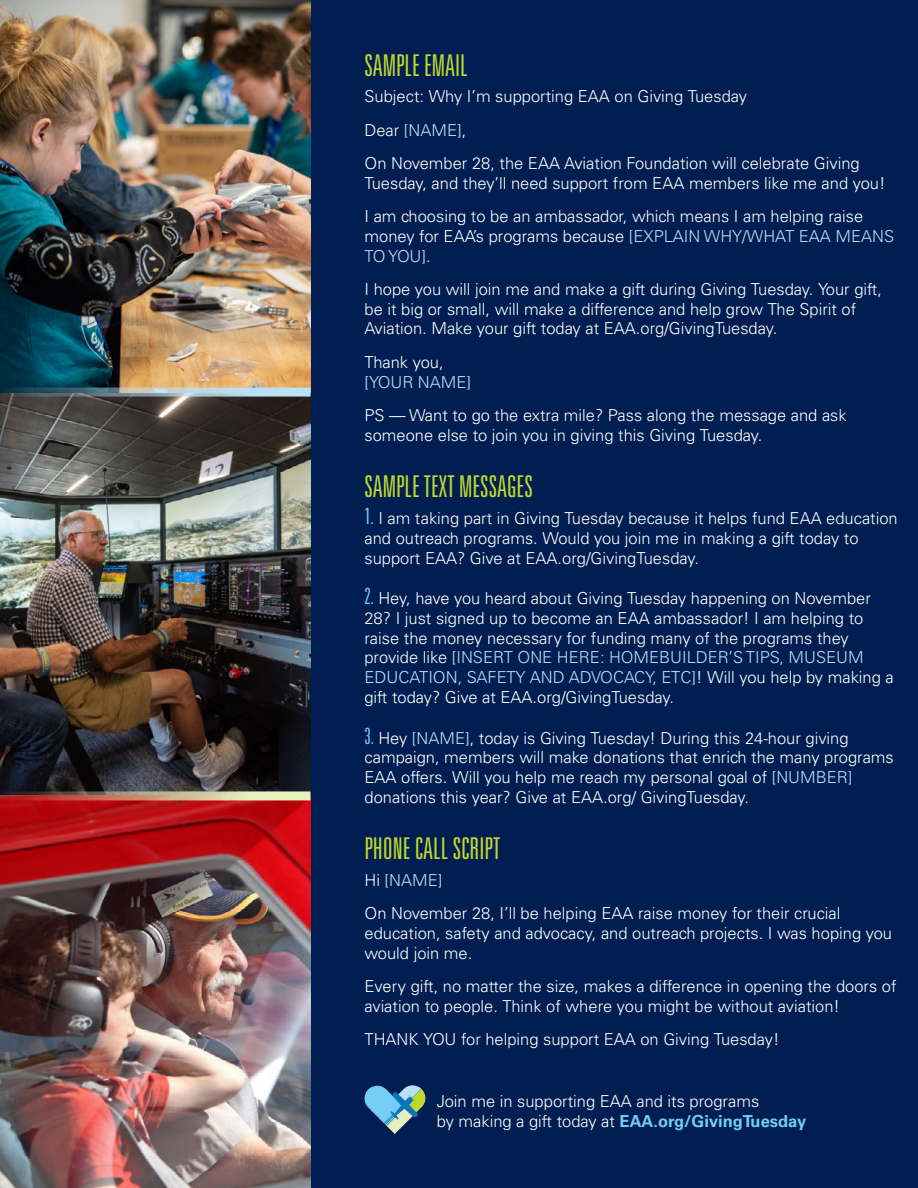
<style>
.page{position:relative;width:918px;height:1188px;background:#fff}
.page>*{position:absolute;margin:0;border:0;box-sizing:border-box;transform-origin:0 0}
.t1{font:300 ultra-condensed 30px "Univers LT Std";color:#c2d92e}
.t2{font:300 16.5px/19.8px "Univers LT Std";color:#fff}
.t3{font:300 16.5px/19.8px "Univers LT Std";color:#bae0f7}
.s1{color:#bae0f7}
.s2{color:#fff}
.s3{font-stretch:ultra-condensed;font-size:22.5px;color:#73cff5}
.s4{font-weight:700;color:#73cff5}
</style>
<div class="page">
<div style="left:310px;top:0;width:608px;height:1188px;background:#001e51"></div>
<svg style="left:364px;top:1085px;width:61px;height:49px"></svg>
<img style="left:0;top:0;width:310px;height:791px">
<img style="left:0;top:800px;width:310px;height:388px">
<svg style="left:0;top:388px;width:310px;height:9px;background:#859ea9"></svg>
<svg style="left:0;top:791px;width:310px;height:9px;background:#b49378"></svg>
<h1 class="t1" style="left:364px;top:49px;width:105px">SAMPLE EMAIL</h1>
<p class="t2" style="left:364px;top:80px;width:497px;line-height:33.3px">Subject: Why I’m supporting EAA on Giving Tuesday<br>Dear <span class="s1">[NAME]</span>,<br>On November 28, the EAA Aviation Foundation will celebrate Giving</p>
<p class="t2" style="left:364px;top:166px;width:523px;line-height:33.3px">Tuesday, and they’ll need support from EAA members like me and you!<br>I am choosing to be an ambassador, which means I am helping raise</p>
<p class="t3" style="left:364px;top:226px;width:531px"><span class="s2">money for EAA’s programs because</span> [EXPLAIN WHY/WHAT EAA MEANS<br>TO YOU]<span class="s2">.</span></p>
<p class="t2" style="left:364px;top:279px;width:519px">I hope you will join me and make a gift during Giving Tuesday. Your gift, be it big or small, will make a difference and help grow The Spirit of<br>Aviation. Make your gift today at EAA.org/GivingTuesday.</p>
<p class="t2" style="left:364px;top:352px;width:81px">Thank you,</p>
<p class="t3" style="left:364px;top:372px;width:108px">[YOUR NAME]</p>
<p class="t2" style="left:364px;top:405px;width:484px">PS — Want to go the extra mile? Pass along the message and ask someone else to join you in giving this Giving Tuesday.</p>
<h1 class="t1" style="left:364px;top:471px;width:170px">SAMPLE TEXT MESSAGES</h1>
<p class="t2" style="left:364px;top:508px;width:535px"><span class="s3">1.</span> I am taking part in Giving Tuesday because it helps fund EAA education and outreach programs. Would you join me in making a gift today to support EAA? Give at EAA.org/GivingTuesday.</p>
<p class="t2" style="left:364px;top:588px;width:531px"><span class="s3">2.</span> Hey, have you heard about Giving Tuesday happening on November 28? I just signed up to become an EAA ambassador! I am helping to raise the money necessary for funding many of the programs they provide like <span class="s1">[INSERT ONE HERE: HOMEBUILDER’S TIPS, MUSEUM EDUCATION, SAFETY AND ADVOCACY, ETC]</span>! Will you help by making a gift today? Give at EAA.org/GivingTuesday.</p>
<p class="t2" style="left:364px;top:728px;width:531px"><span class="s3">3.</span> Hey <span class="s1">[NAME]</span>, today is Giving Tuesday! During this 24-hour giving campaign, members will make donations that enrich the many programs EAA offers. Will you help me reach my personal goal of <span class="s1">[NUMBER] </span>donations this year? Give at EAA.org/ GivingTuesday.</p>
<h1 class="t1" style="left:364px;top:833px;width:138px">PHONE CALL SCRIPT</h1>
<p class="t2" style="left:364px;top:863px;width:478px;line-height:33.3px">Hi <span class="s1">[NAME]<br></span>On November 28, I’ll be helping EAA raise money for their crucial</p>
<p class="t2" style="left:364px;top:923px;width:529px">education, safety and advocacy, and outreach projects. I was hoping you would join me.</p>
<p class="t2" style="left:364px;top:976px;width:534px">Every gift, no matter the size, makes a difference in opening the doors of aviation to people. Think of where you might be without aviation!</p>
<p class="t2" style="left:364px;top:1029px;width:416px">THANK YOU for helping support EAA on Giving Tuesday!</p>
<p class="t2" style="left:437px;top:1092px;width:371px">Join me in supporting EAA and its programs<br>by making a gift today at <span class="s4">EAA.org/GivingTuesday</span></p>
</div>
